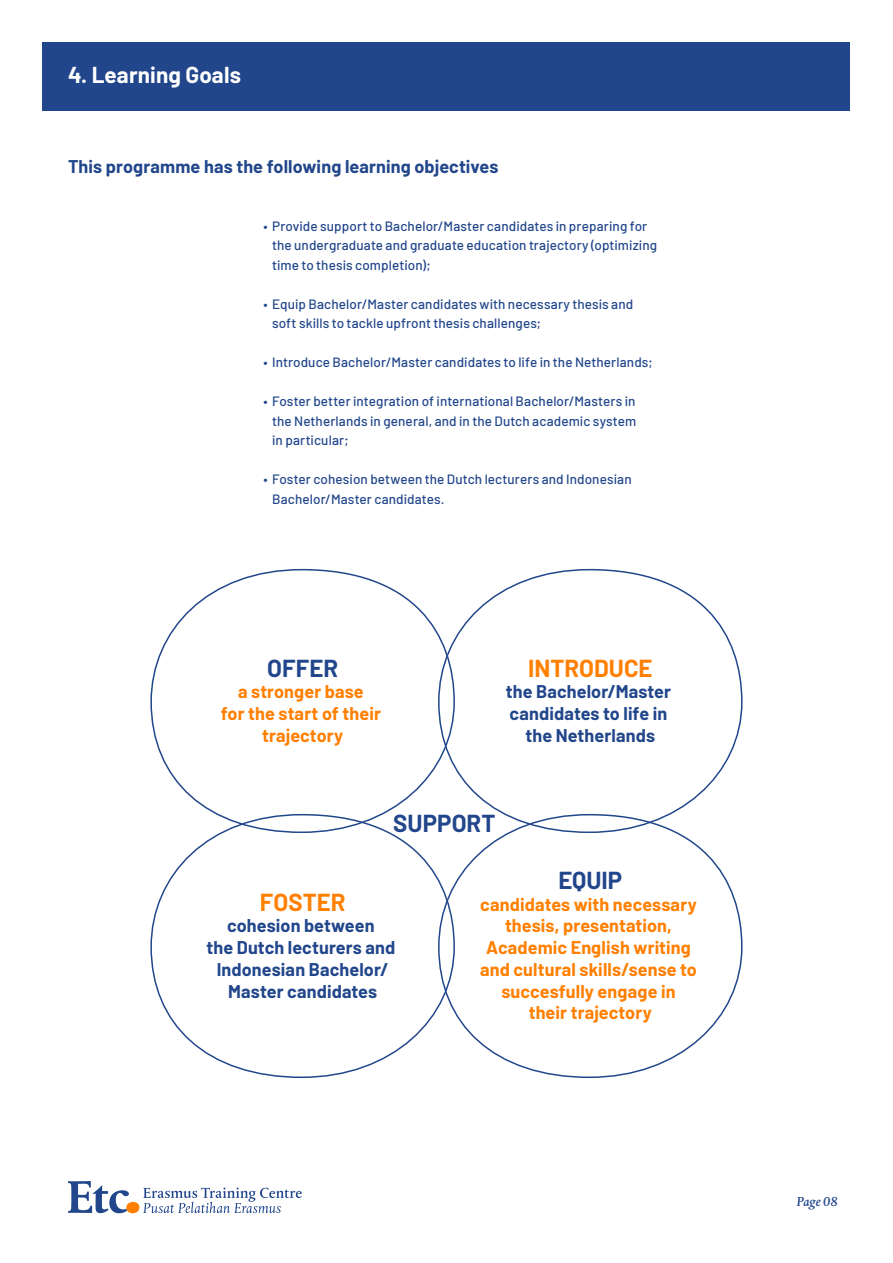
<style>
.page{position:relative;width:893px;height:1263px;background:#fff}
.page>*{position:absolute;margin:0;border:0;box-sizing:border-box;transform-origin:0 0}
.t1{font:700 24px "Barlow";color:#21468b}
.t2{font:700 24px "Barlow";color:#ff7f00}
.t3{font:700 22.5px "Barlow";letter-spacing:.005em;color:#fff}
.t4{font:700 18px/21.8px "Barlow";letter-spacing:.005em;color:#21468b;text-align:center}
.t5{font:700 18px/21.8px "Barlow";letter-spacing:.005em;color:#ff7f00;text-align:center}
.t6{font:500 13.5px/19.5px "Barlow";letter-spacing:.005em;color:#21468b}
.t7{font:italic 500 13.5px "DTL Albertina T";letter-spacing:-.005em;color:#21468b}
</style>
<div class="page">
<div style="left:43px;top:43px;width:807px;height:68px;background:#21468b"></div>
<svg style="left:143px;top:1187px;width:159px;height:26px"></svg>
<svg style="left:68px;top:1181px;width:61px;height:32px"></svg>
<div style="left:126px;top:1202px;width:13px;height:11px;background:#ff7f00;border-radius:50%"></div>
<h2 class="t3" style="left:68px;top:59px;width:175px">4. Learning Goals</h2>
<h3 class="t4" style="left:68px;top:154px;width:432px">This programme has the following learning objectives</h3>
<p class="t6" style="left:272px;top:215px;width:386px;text-indent:-9px">• Provide support to Bachelor/Master candidates in preparing for the undergraduate and graduate education trajectory (optimizing time to thesis completion);</p>
<p class="t6" style="left:272px;top:293px;width:363px;text-indent:-9px">• Equip Bachelor/Master candidates with necessary thesis and soft skills to tackle upfront thesis challenges;</p>
<p class="t6" style="left:264px;top:351px;width:391px">• Introduce Bachelor/Master candidates to life in the Netherlands;</p>
<p class="t6" style="left:272px;top:390px;width:366px;text-align:justify;text-indent:-9px">• Foster better integration of international Bachelor/Masters in the Netherlands in general, and in the Dutch academic system in particular;</p>
<p class="t6" style="left:272px;top:468px;width:361px;text-indent:-9px">• Foster cohesion between the Dutch lecturers and Indonesian<br>Bachelor/Master candidates.</p>
<h1 class="t1" style="left:267px;top:650px;width:72px">OFFER</h1>
<h3 class="t5" style="left:221px;top:679px;width:162px">a stronger base<br>for the start of their trajectory</h3>
<h1 class="t2" style="left:528px;top:650px;width:126px">INTRODUCE</h1>
<h3 class="t4" style="left:506px;top:679px;width:167px">the Bachelor/Master candidates to life in the Netherlands</h3>
<h1 class="t1" style="left:393px;top:806px;width:104px">SUPPORT</h1>
<h1 class="t2" style="left:260px;top:884px;width:87px">FOSTER</h1>
<h3 class="t4" style="left:206px;top:914px;width:190px">cohesion between<br>the Dutch lecturers and<br>Indonesian Bachelor/<br>Master candidates</h3>
<h1 class="t1" style="left:558px;top:862px;width:65px">EQUIP</h1>
<h3 class="t5" style="left:480px;top:892px;width:218px">candidates with necessary thesis, presentation,<br>Academic English writing and cultural skills/sense to succesfully engage in their trajectory</h3>
<p class="t7" style="left:797px;top:1194px;width:42px">Page 08</p>
</div>
